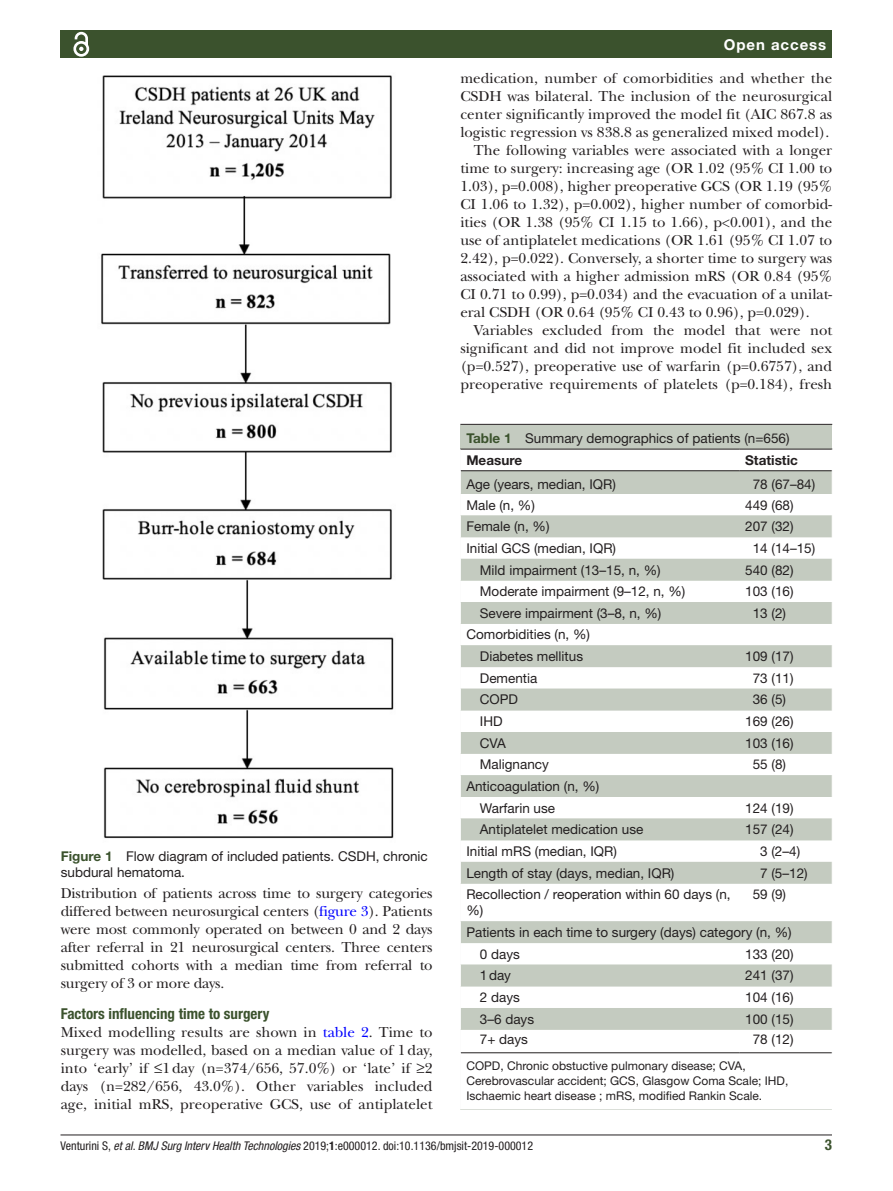
<style>
.page{position:relative;width:893px;height:1191px;background:#fff}
.page>*{position:absolute;margin:0;border:0;box-sizing:border-box;transform-origin:0 0}
.t1{font:15px/18px "New Baskerville";color:#231f20;text-align:justify}
.t2{font:700 condensed 15px "Helvetica Neue LT Std";color:#3b522d}
.t3{font:700 15px "Helvetica Neue LT Std";letter-spacing:.065em;color:#fff}
.t4{font:13.5px/21.6px "Helvetica Neue LT Std";color:#231f20}
.t5{font:700 13.5px "Helvetica Neue LT Std";color:#231f20}
.t6{font:12px/15px "Helvetica Neue LT Std";color:#231f20}
.t7{font:condensed 12px "Helvetica Neue LT Std";color:#231f20}
.s1{font-weight:700;color:#3b522d}
.s2{font-weight:700}
.s3{color:#00f}
.s4{font-style:italic}
</style>
<div class="page">
<hr style="left:61px;top:1134px;width:771px;height:1px;background:#231f20">
<div style="left:61px;top:31px;width:771px;height:27px;background:#3b522d"></div>
<svg style="left:73px;top:31px;width:17px;height:26px"></svg>
<img style="left:101px;top:75px;width:293px;height:764px">
<div style="left:460px;top:425px;width:372px;height:684px;background:#c4cbc0"></div>
<hr style="left:460px;top:424px;width:372px;height:1px;background:#231f20">
<div style="left:461px;top:450px;width:371px;height:659px;background:#fff"></div>
<svg style="left:461px;top:471px;width:371px;height:558px"></svg>
<hr style="left:460px;top:449px;width:279px;height:1px;background:#231f20">
<hr style="left:460px;top:470px;width:279px;height:1px;background:#231f20">
<hr style="left:739px;top:449px;width:93px;height:1px;background:#231f20">
<hr style="left:739px;top:470px;width:93px;height:1px;background:#231f20">
<hr style="left:739px;top:1052px;width:93px;height:1px;background:#231f20">
<hr style="left:460px;top:1052px;width:279px;height:1px;background:#231f20">
<svg style="left:460px;top:449px;width:1px;height:434px"></svg>
<hr style="left:460px;top:883px;width:1px;height:38px;background:#fff">
<svg style="left:460px;top:921px;width:1px;height:131px"></svg>
<hr style="left:460px;top:1052px;width:1px;height:57px;background:#fff">
<hr style="left:466px;top:1099px;width:366px;height:2px;background:#fff">
<p class="t3" style="left:724px;top:35px;width:104px">Open access</p>
<p class="t1" style="left:460px;top:69px;width:373px">medication, number of comorbidities and whether the</p>
<p class="t1" style="left:460px;top:87px;width:373px">CSDH was bilateral. The inclusion of the neurosurgical</p>
<p class="t1" style="left:460px;top:105px;width:373px">center significantly improved the model fit (AIC 867.8 as</p>
<p class="t1" style="left:460px;top:123px;width:370px">logistic regression vs 838.8 as generalized mixed model).</p>
<p class="t1" style="left:474px;top:141px;width:360px">The following variables were associated with a longer</p>
<p class="t1" style="left:460px;top:159px;width:373px">time to surgery: increasing age (OR 1.02 (95% CI 1.00 to</p>
<p class="t1" style="left:460px;top:177px;width:373px">1.03), p=0.008), higher preoperative GCS (OR 1.19 (95%</p>
<p class="t1" style="left:460px;top:195px;width:373px">CI 1.06 to 1.32), p=0.002), higher number of comorbid-</p>
<p class="t1" style="left:460px;top:213px;width:373px">ities (OR 1.38 (95% CI 1.15 to 1.66), p&lt;0.001), and the</p>
<p class="t1" style="left:460px;top:231px;width:373px">use of antiplatelet medications (OR 1.61 (95% CI 1.07 to</p>
<p class="t1" style="left:460px;top:249px;width:373px">2.42), p=0.022). Conversely, a shorter time to surgery was</p>
<p class="t1" style="left:460px;top:267px;width:373px">associated with a higher admission mRS (OR 0.84 (95%</p>
<p class="t1" style="left:460px;top:285px;width:373px">CI 0.71 to 0.99), p=0.034) and the evacuation of a unilat-</p>
<p class="t1" style="left:460px;top:303px;width:351px">eral CSDH (OR 0.64 (95% CI 0.43 to 0.96), p=0.029).</p>
<p class="t1" style="left:474px;top:321px;width:360px">Variables excluded from the model that were not</p>
<p class="t1" style="left:460px;top:339px;width:373px">significant and did not improve model fit included sex</p>
<p class="t1" style="left:460px;top:357px;width:373px">(p=0.527), preoperative use of warfarin (p=0.6757), and</p>
<p class="t1" style="left:460px;top:375px;width:373px">preoperative requirements of platelets (p=0.184), fresh</p>
<p class="t4" style="left:466px;top:427px;width:325px;line-height:22px"><span class="s1">Table 1</span> Summary demographics of patients (n=656)<br><span class="s2">Measure</span></p>
<p class="t5" style="left:745px;top:451px;width:54px">Statistic</p>
<p class="t4" style="left:466px;top:473px;width:151px">Age (years, median, IQR)</p>
<p class="t4" style="left:753px;top:473px;width:64px">78 (67–84)</p>
<p class="t4" style="left:466px;top:494px;width:70px">Male (n, %)</p>
<p class="t4" style="left:745px;top:494px;width:50px">449 (68)</p>
<p class="t4" style="left:466px;top:515px;width:85px">Female (n, %)</p>
<p class="t4" style="left:745px;top:515px;width:50px">207 (32)</p>
<p class="t4" style="left:466px;top:537px;width:151px">Initial GCS (median, IQR)</p>
<p class="t4" style="left:753px;top:537px;width:64px">14 (14–15)</p>
<p class="t4" style="left:480px;top:559px;width:182px">Mild impairment (13–15, n, %)</p>
<p class="t4" style="left:745px;top:559px;width:50px">540 (82)</p>
<p class="t4" style="left:480px;top:580px;width:207px">Moderate impairment (9–12, n, %)</p>
<p class="t4" style="left:745px;top:580px;width:50px">103 (16)</p>
<p class="t4" style="left:480px;top:602px;width:183px">Severe impairment (3–8, n, %)</p>
<p class="t4" style="left:753px;top:602px;width:35px">13 (2)</p>
<p class="t4" style="left:466px;top:623px;width:125px;text-align:center">Comorbidities (n, %)<br>Diabetes mellitus</p>
<p class="t4" style="left:745px;top:645px;width:50px">109 (17)</p>
<p class="t4" style="left:61px;top:847px;width:369px;line-height:16.2px"><span class="s1">Figure 1</span> Flow diagram of included patients. CSDH, chronic subdural hematoma.</p>
<p class="t1" style="left:61px;top:884px;width:373px">Distribution of patients across time to surgery categories differed between neurosurgical centers (<span class="s3">figure 3</span>). Patients were most commonly operated on between 0 and 2 days after referral in 21 neurosurgical centers. Three centers submitted cohorts with a median time from referral to surgery of 3 or more days.</p>
<p class="t2" style="left:61px;top:1005px;width:210px">Factors influencing time to surgery</p>
<p class="t1" style="left:61px;top:1023px;width:373px">Mixed modelling results are shown in <span class="s3">table 2</span>. Time to surgery was modelled, based on a median value of 1day, into ‘early’ if ≤1day (n=374/656, 57.0%) or ‘late’ if ≥2 days (n=282/656, 43.0%). Other variables included age, initial mRS, preoperative GCS, use of antiplatelet</p>
<p class="t4" style="left:480px;top:667px;width:59px">Dementia</p>
<p class="t4" style="left:753px;top:667px;width:42px">73 (11)</p>
<p class="t4" style="left:480px;top:688px;width:40px">COPD</p>
<p class="t4" style="left:753px;top:688px;width:35px">36 (5)</p>
<p class="t4" style="left:480px;top:710px;width:24px">IHD</p>
<p class="t4" style="left:745px;top:710px;width:50px">169 (26)</p>
<p class="t4" style="left:480px;top:732px;width:28px">CVA</p>
<p class="t4" style="left:745px;top:732px;width:50px">103 (16)</p>
<p class="t4" style="left:480px;top:753px;width:71px">Malignancy</p>
<p class="t4" style="left:753px;top:753px;width:35px">55 (8)</p>
<p class="t4" style="left:480px;top:775px;width:121px;text-indent:-14px">Anticoagulation (n, %)<br>Warfarin use</p>
<p class="t4" style="left:745px;top:797px;width:50px">124 (19)</p>
<p class="t4" style="left:480px;top:818px;width:165px">Antiplatelet medication use</p>
<p class="t4" style="left:745px;top:818px;width:50px">157 (24)</p>
<p class="t4" style="left:466px;top:840px;width:152px">Initial mRS (median, IQR)</p>
<p class="t4" style="left:760px;top:840px;width:42px">3 (2–4)</p>
<p class="t4" style="left:466px;top:861px;width:210px">Length of stay (days, median, IQR)</p>
<p class="t4" style="left:760px;top:861px;width:49px">7 (5–12)</p>
<p class="t4" style="left:466px;top:886px;width:266px;line-height:16.2px">Recollection / reoperation within 60 days (n, %)</p>
<p class="t4" style="left:753px;top:883px;width:35px">59 (9)</p>
<p class="t4" style="left:480px;top:921px;width:313px;text-indent:-14px">Patients in each time to surgery (days) category (n, %)<br>0 days</p>
<p class="t4" style="left:745px;top:943px;width:50px">133 (20)</p>
<p class="t4" style="left:480px;top:964px;width:33px">1day</p>
<p class="t4" style="left:745px;top:964px;width:50px">241 (37)</p>
<p class="t4" style="left:480px;top:986px;width:42px">2 days</p>
<p class="t4" style="left:745px;top:986px;width:50px">104 (16)</p>
<p class="t4" style="left:480px;top:1008px;width:56px">3–6 days</p>
<p class="t4" style="left:745px;top:1008px;width:50px">100 (15)</p>
<p class="t4" style="left:480px;top:1028px;width:50px">7+ days</p>
<p class="t4" style="left:753px;top:1028px;width:42px">78 (12)</p>
<p class="t6" style="left:466px;top:1058px;width:324px">COPD, Chronic obstuctive pulmonary disease; CVA,<br>Cerebrovascular accident; GCS, Glasgow Coma Scale; IHD,<br>Ischaemic heart disease ; mRS, modified Rankin Scale.</p>
<p class="t7" style="left:61px;top:1138px;width:474px">Venturini S, <span class="s4">et al</span>. <span class="s4">BMJ Surg Interv Health Technologies</span> 2019;<span class="s2">1</span>:e000012. doi:10.1136/bmjsit-2019-000012</p>
<p class="t2" style="left:825px;top:1135px;width:9px">3</p>
</div>
